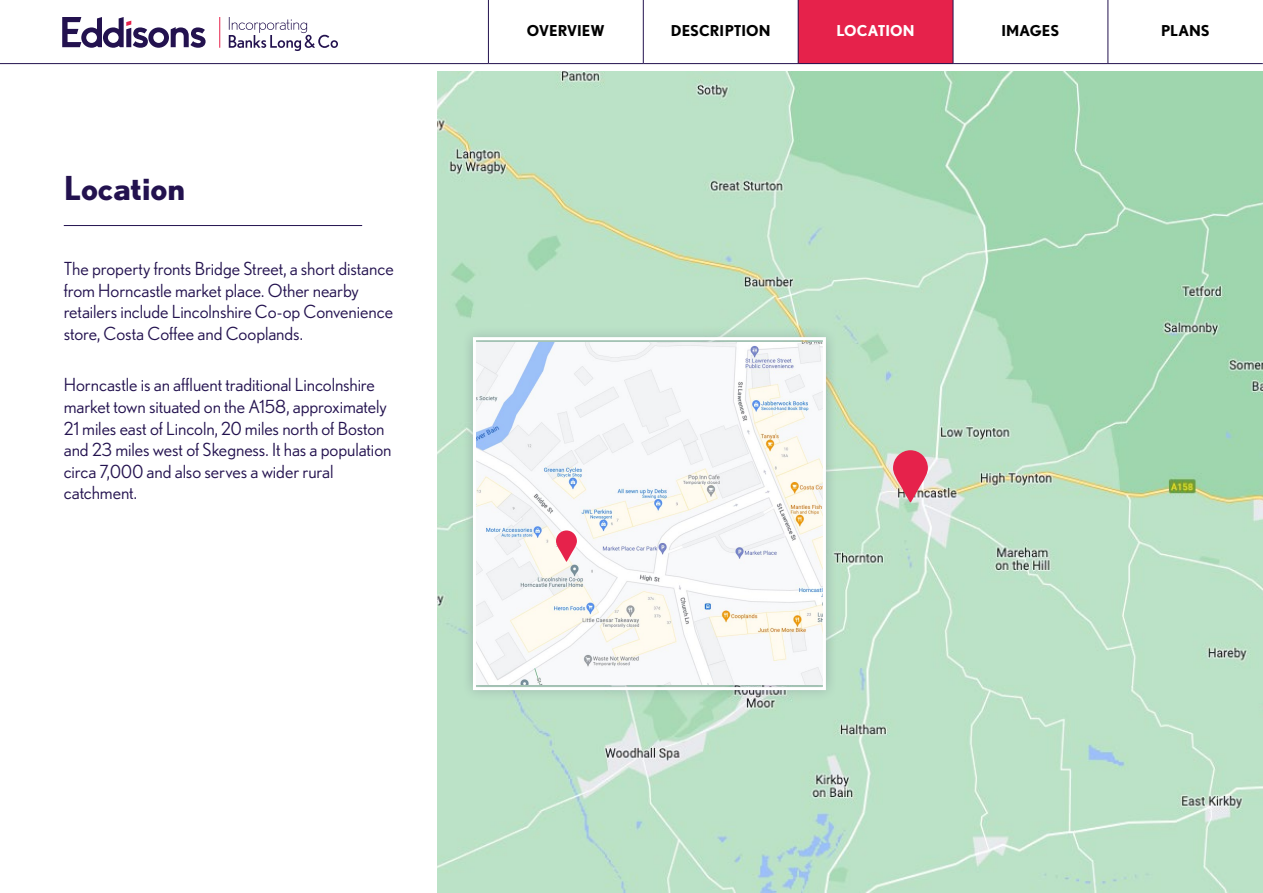
<style>
.page{position:relative;width:1263px;height:893px;background:#fff}
.page>*{position:absolute;margin:0;border:0;box-sizing:border-box;transform-origin:0 0}
.t1{font:700 33px "Nobel";color:#23124f}
.t2{font:18px/21.6px "Nobel";letter-spacing:-.005em;color:#23124f}
.t3{font:700 15px "Nobel";letter-spacing:.005em;color:#000}
.t4{font:700 15px "Nobel";color:#fff}
</style>
<div class="page">
<img style="left:437px;top:72px;width:826px;height:821px">
<div style="left:461px;top:326px;width:377px;height:375px;background:#23124f;opacity:.25"></div>
<img style="left:477px;top:343px;width:345px;height:342px">
<div style="left:473px;top:337px;width:353px;height:353px;border:3px solid #fff"></div>
<hr style="left:64px;top:225px;width:298px;height:1px;background:#23124f">
<svg style="left:893px;top:450px;width:35px;height:52px;background:#de6278"></svg>
<svg style="left:556px;top:530px;width:21px;height:32px"></svg>
<hr style="left:953px;top:0;width:1px;height:63px;background:#23124f">
<hr style="left:0;top:63px;width:488px;height:1px;background:#23124f">
<hr style="left:1108px;top:63px;width:155px;height:1px;background:#23124f">
<hr style="left:488px;top:63px;width:155px;height:1px;background:#23124f">
<div style="left:488px;top:0;width:118px;height:64px;background:#fff"></div>
<div style="left:607px;top:0;width:118px;height:64px;background:#fff"></div>
<svg style="left:725px;top:0;width:119px;height:64px"></svg>
<svg style="left:844px;top:1px;width:118px;height:63px;background:#e33157"></svg>
<div style="left:1080px;top:0;width:119px;height:64px;background:#fff"></div>
<svg style="left:62px;top:17px;width:144px;height:31px"></svg>
<hr style="left:219px;top:17px;width:1px;height:31px;background:#e6224b">
<svg style="left:229px;top:17px;width:109px;height:34px"></svg>
<h1 class="t1" style="left:64px;top:168px;width:123px">LOCATION</h1>
<p class="t2" style="left:64px;top:257px;width:331px">The property fronts Bridge Street, a short distance from Horncastle market place. Other nearby retailers include Lincolnshire Co-op Convenience store, Costa Coffee and Cooplands.</p>
<p class="t2" style="left:64px;top:374px;width:329px">Horncastle is an affluent traditional Lincolnshire market town situated on the A158, approximately 21 miles east of Lincoln, 20 miles north of Boston and 23 miles west of Skegness. It has a population circa 7,000 and also serves a wider rural catchment.</p>
<p class="t3" style="left:527px;top:21px;width:79px">OVERVIEW</p>
<p class="t3" style="left:671px;top:21px;width:101px">DESCRIPTION</p>
<p class="t4" style="left:837px;top:21px;width:51px">LOCATION</p>
<p class="t3" style="left:1001px;top:21px;width:59px">IMAGES</p>
<p class="t3" style="left:1161px;top:21px;width:50px">PLANS</p>
</div>
